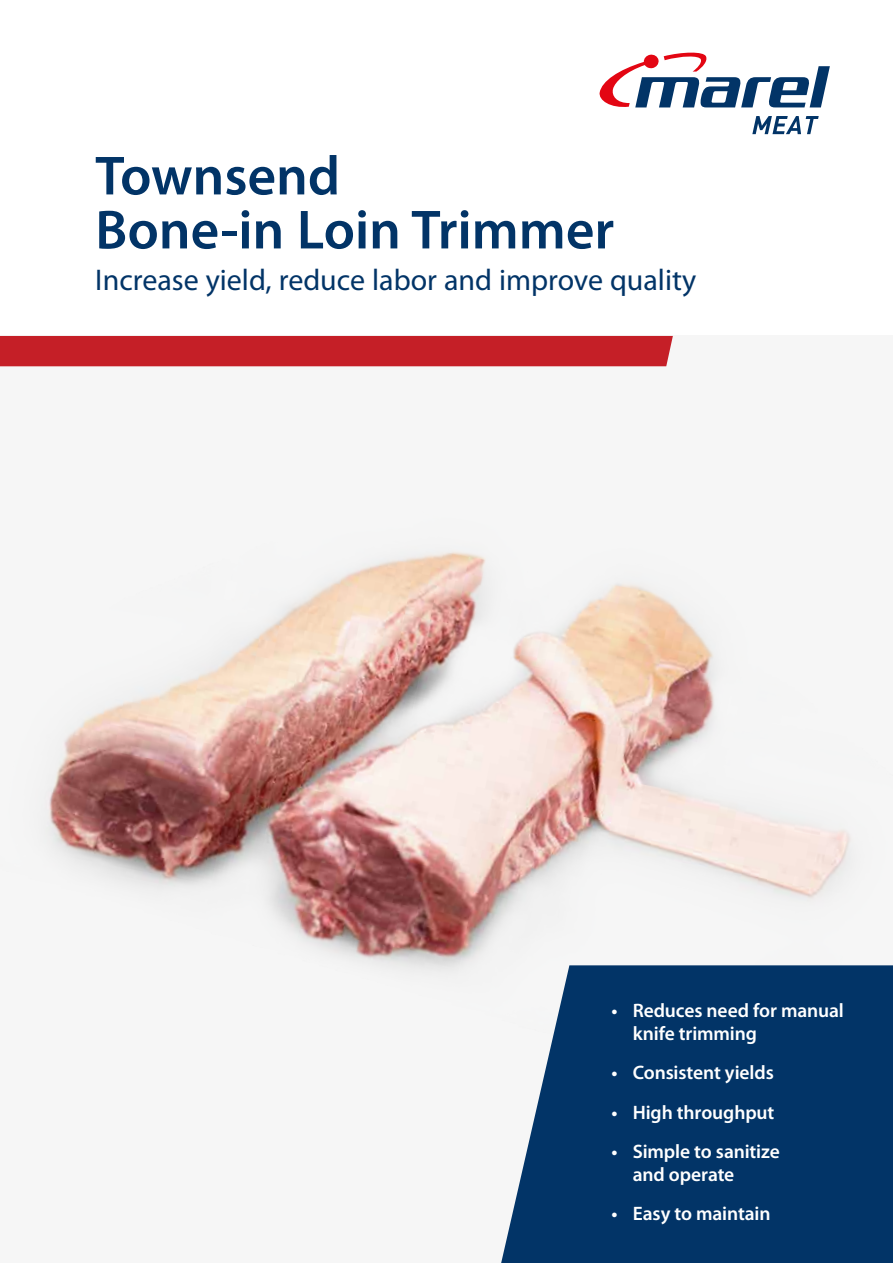
<style>
.page{position:relative;width:893px;height:1263px;background:#fff}
.page>*{position:absolute;margin:0;border:0;box-sizing:border-box;transform-origin:0 0}
.t1{font:600 55.5px/54px "Myriad Pro";color:#023467}
.t2{font:30px "Myriad Pro";color:#023467}
.t3{font:600 19.5px/22.5px "Myriad Pro";letter-spacing:-.005em;color:#fff}
</style>
<div class="page">
<div style="left:0;top:336px;width:893px;height:927px;background:#f6f6f6"></div>
<img style="left:0;top:366px;width:851px;height:605px">
<svg style="left:501px;top:965px;width:392px;height:298px;background:#174573"></svg>
<svg style="left:599px;top:52px;width:231px;height:56px"></svg>
<svg style="left:752px;top:116px;width:67px;height:18px"></svg>
<div style="left:0;top:336px;width:673px;height:30px;background:#c51f27"></div>
<h1 class="t1" style="left:95px;top:147px;width:520px">Townsend<br>Bone-in Loin Trimmer</h1>
<h2 class="t2" style="left:95px;top:262px;width:603px">Increase yield, reduce labor and improve quality</h2>
<p class="t3" style="left:633px;top:999px;width:213px;text-indent:-21px">• Reduces need for manual knife trimming</p>
<p class="t3" style="left:611px;top:1061px;width:164px">• Consistent yields</p>
<p class="t3" style="left:611px;top:1100px;width:164px">• High throughput</p>
<p class="t3" style="left:633px;top:1140px;width:149px;text-indent:-21px">• Simple to sanitize and operate</p>
<p class="t3" style="left:611px;top:1202px;width:161px">• Easy to maintain</p>
</div>
